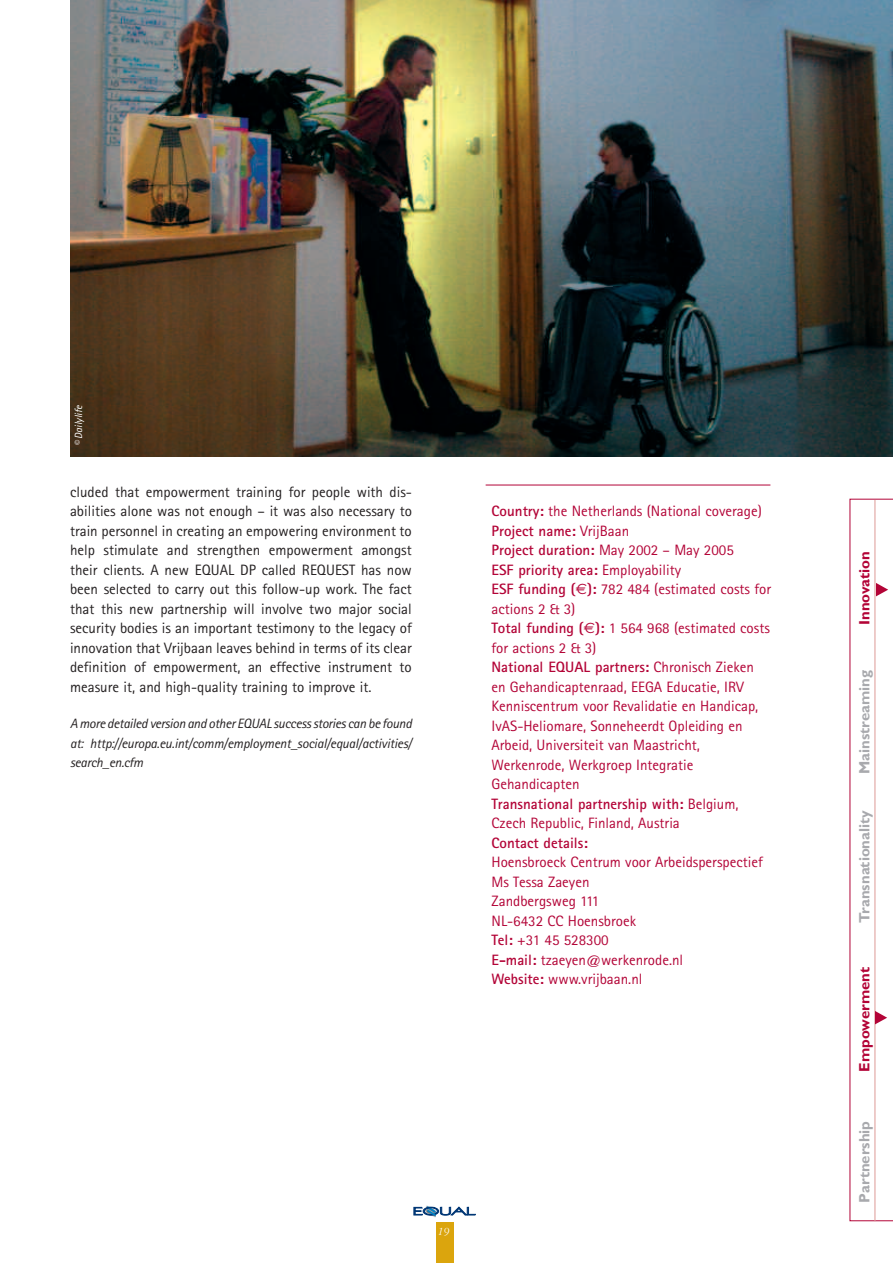
<style>
.page{position:relative;width:893px;height:1263px;background:#fff}
.page>*{position:absolute;margin:0;border:0;box-sizing:border-box;transform-origin:0 0}
.t1{font:15px/19.5px "Rotis Sans Serif";color:#b30437}
.t2{font:15px/19.5px "Rotis Sans Serif";color:#231f20;text-align:justify}
.t3{font:700 15px "Gill Sans";color:#a8a9ad}
.t4{font:700 15px "Gill Sans";color:#b30437}
.t5{font:700 15px "Rotis Sans Serif";color:#b30437}
.t6{font:italic 13.5px/19.5px "Rotis Sans Serif";letter-spacing:-.015em;color:#231f20;text-align:justify}
.t7{font:italic 12px "Garamond Three";color:#fff}
.t8{font:italic 10.5px "Rotis Sans Serif";color:#fff}
.s1{font-weight:700}
.s2{font-family:"Euro Sans"}
</style>
<div class="page">
<hr style="left:0;top:0;width:1px;height:183px;background:#f7e9ca">
<div style="left:436px;top:1203px;width:17px;height:60px;background:#dba50d"></div>
<div style="left:408px;top:1203px;width:73px;height:18px;background:#fff"></div>
<svg style="left:414px;top:1206px;width:61px;height:11px"></svg>
<hr style="left:486px;top:485px;width:284px;height:1px;background:#b30437">
<svg style="left:850px;top:499px;width:43px;height:722px"></svg>
<img style="left:70px;top:0;width:823px;height:456px">
<p class="t8" style="left:75px;top:446px;width:43px;rotate:-90deg">© Dailylife</p>
<p class="t2" style="left:70px;top:483px;width:343px">cluded that empowerment training for people with dis&shy;abilities alone was not enough – it was also necessary to train personnel in creating an empowering environment to help stimulate and strengthen empowerment amongst their clients. A new EQUAL DP called REQUEST has now been selected to carry out this follow-up work. The fact that this new partnership will involve two major social security bodies is an important testimony to the legacy of innovation that Vrijbaan leaves behind in terms of its clear definition of empowerment, an effective instrument to measure it, and high-quality training to improve it.</p>
<p class="t6" style="left:70px;top:715px;width:343px">A more detailed version and other EQUAL success stories can be found at: http://europa.eu.int/comm/employment_social/equal/activities/ search_en.cfm</p>
<p class="t1" style="left:492px;top:503px;width:281px"><span class="s1">Country:</span> the Netherlands (National coverage)<br><span class="s1">Project name:</span> VrijBaan<br><span class="s1">Project duration:</span> May 2002 – May 2005<br><span class="s1">ESF priority area:</span> Employability<br><span class="s1">ESF funding (</span><span class="s2">€</span><span class="s1">):</span> 782 484 (estimated costs for actions 2 &amp; 3)<br><span class="s1">Total funding (</span><span class="s2">€</span><span class="s1">):</span> 1 564 968 (estimated costs for actions 2 &amp; 3)<br><span class="s1">National EQUAL partners:</span> Chronisch Zieken en Gehandicaptenraad, EEGA Educatie, IRV Kenniscentrum voor Revalidatie en Handicap, IvAS-Heliomare, Sonneheerdt Opleiding en Arbeid, Universiteit van Maastricht, Werkenrode, Werkgroep Integratie Gehandicapten<br><span class="s1">Transnational partnership with:</span> Belgium, Czech Republic, Finland, Austria</p>
<p class="t5" style="left:492px;top:837px;width:98px">Contact details:</p>
<p class="t1" style="left:492px;top:854px;width:273px">Hoensbroeck Centrum voor Arbeidsperspectief<br>Ms Tessa Zaeyen<br>Zandbergsweg 111<br>NL-6432 CC Hoensbroek<br><span class="s1">Tel:</span> +31 45 528300<br><span class="s1">E-mail:</span> tzaeyen@werkenrode.nl<br><span class="s1">Website:</span> www.vrijbaan.nl</p>
<p class="t7" style="left:438px;top:1227px;width:13px">19</p>
<p class="t4" style="left:859px;top:625px;width:75px;rotate:-90deg">Innovation</p>
<p class="t3" style="left:859px;top:774px;width:106px;rotate:-90deg">Mainstreaming</p>
<p class="t3" style="left:859px;top:923px;width:114px;rotate:-90deg">Transnationality</p>
<p class="t4" style="left:859px;top:1071px;width:106px;rotate:-90deg">Empowerment</p>
<p class="t3" style="left:859px;top:1203px;width:83px;rotate:-90deg">Partnership</p>
</div>
